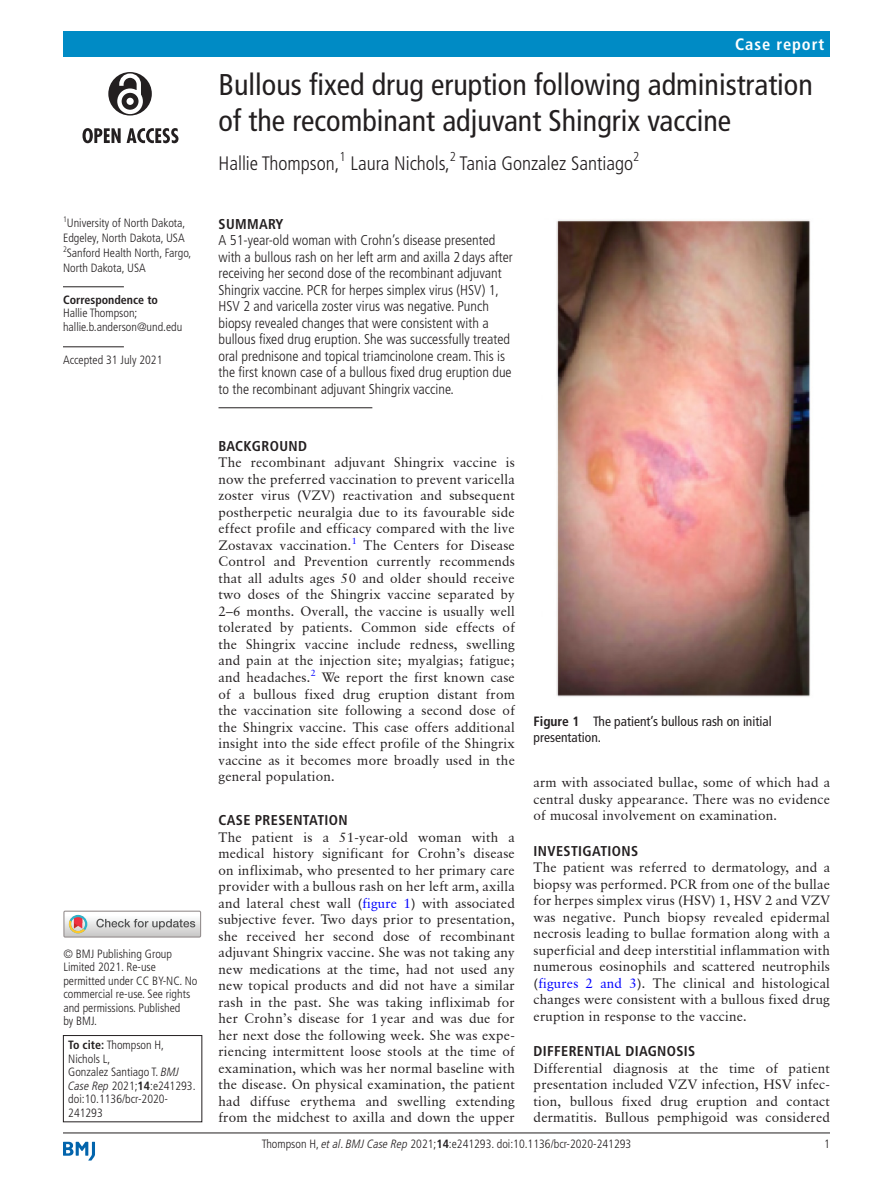
<style>
.page{position:relative;width:893px;height:1191px;background:#fff}
.page>*{position:absolute;margin:0;border:0;box-sizing:border-box;transform-origin:0 0}
.t1{font:condensed 30px/36px "Frutiger LT Pro";color:#231f20}
.t2{font:300 condensed 19.5px "Frutiger LT Pro";color:#231f20}
.t3{font:700 condensed 16.5px "Frutiger LT Std";letter-spacing:.055em;color:#fff}
.t4{font:300 condensed 14.25px/16.5px "Frutiger LT Pro";color:#231f20}
.t5{font:700 condensed 14.25px "Frutiger LT Pro";letter-spacing:.025em;color:#231f20}
.t6{font:13.5px/16.5px "Classical Garamond BT";letter-spacing:.015em;color:#231f20;text-align:justify}
.t7{font:condensed 13.5px/16.5px "Frutiger LT Pro";color:#231f20}
.t8{font:300 condensed 12px/13.5px "Frutiger LT Pro";color:#231f20}
.t9{font:700 condensed 12px "Frutiger LT Pro";color:#231f20}
.s1{font-weight:700}
.s2{font-style:italic}
.s3{color:#00f}
</style>
<div class="page">
<hr style="left:63px;top:1132px;width:767px;height:1px;background:#231f20">
<svg style="left:63px;top:1141px;width:32px;height:19px"></svg>
<div style="left:63px;top:31px;width:767px;height:25px;background:#008bc5"></div>
<div style="left:63px;top:1035px;width:139px;height:87px;border:1px solid #231f20"></div>
<hr style="left:63px;top:286px;width:61px;height:1px;background:#231f20">
<hr style="left:63px;top:346px;width:61px;height:1px;background:#231f20">
<div style="left:63px;top:910px;width:138px;height:27px;border:1px solid #969090"></div>
<svg style="left:64px;top:911px;width:137px;height:26px"></svg>
<hr style="left:219px;top:407px;width:153px;height:1px;background:#231f20">
<img style="left:556px;top:220px;width:255px;height:477px">
<div style="left:108px;top:72px;width:44px;height:43px;background:#231f20;border-radius:50%"></div>
<svg style="left:83px;top:128px;width:38px;height:15px"></svg>
<svg style="left:127px;top:128px;width:51px;height:15px"></svg>
<svg style="left:115px;top:72px;width:30px;height:44px"></svg>
<div style="left:127px;top:98px;width:7px;height:7px;background:#fff;border-radius:50%"></div>
<p class="t8" style="left:63px;top:216px;width:130px;line-height:15px"><sup>1</sup>University of North Dakota,<br>Edgeley, North Dakota, USA<br><sup>2</sup>Sanford Health North, Fargo,<br>North Dakota, USA</p>
<p class="t9" style="left:63px;top:292px;width:97px">Correspondence to</p>
<p class="t8" style="left:63px;top:306px;width:121px">Hallie Thompson; hallie.b.anderson@und.edu</p>
<p class="t8" style="left:63px;top:353px;width:101px">Accepted 31 July 2021</p>
<p class="t8" style="left:63px;top:946px;width:136px">© BMJ Publishing Group<br>Limited 2021. Re-use permitted under CC BY-NC. No commercial re-use. See rights and permissions. Published<br>by BMJ.</p>
<p class="t8" style="left:68px;top:1038px;width:129px"><span class="s1">To cite:</span> Thompson H,<br>Nichols L,<br>Gonzalez Santiago T. <span class="s2">BMJ<br>Case Rep</span> 2021;<span class="s1">14</span>:e241293. doi:10.1136/bcr-2020-<br>241293</p>
<p class="t3" style="left:735px;top:34px;width:91px">Case report</p>
<h1 class="t1" style="left:219px;top:66px;width:596px">Bullous fixed drug eruption following administration of the recombinant adjuvant Shingrix vaccine</h1>
<h2 class="t2" style="left:219px;top:152px;width:422px">Hallie Thompson,<sup>1</sup> Laura Nichols,<sup>2</sup> Tania Gonzalez Santiago<sup>2</sup></h2>
<p class="t5" style="left:219px;top:215px;width:66px">SUMMARY</p>
<p class="t4" style="left:219px;top:232px;width:296px">A 51-year-old woman with Crohn’s disease presented with a bullous rash on her left arm and axilla 2 days after receiving her second dose of the recombinant adjuvant Shingrix vaccine. PCR for herpes simplex virus (HSV) 1, HSV 2 and varicella zoster virus was negative. Punch biopsy revealed changes that were consistent with a bullous fixed drug eruption. She was successfully treated oral prednisone and topical triamcinolone cream. This is the first known case of a bullous fixed drug eruption due to the recombinant adjuvant Shingrix vaccine.</p>
<p class="t5" style="left:219px;top:437px;width:90px">BACKGROUND</p>
<p class="t6" style="left:219px;top:454px;width:298px">The recombinant adjuvant Shingrix vaccine is now the preferred vaccination to prevent varicella zoster virus (VZV) reactivation and subsequent postherpetic neuralgia due to its favourable side effect profile and efficacy compared with the live Zostavax vaccination.<sup>1</sup> The Centers for Disease Control and Prevention currently recommends that all adults ages 50 and older should receive two doses of the Shingrix vaccine separated by 2–6 months. Overall, the vaccine is usually well tolerated by patients. Common side effects of the Shingrix vaccine include redness, swelling and pain at the injection site; myalgias; fatigue; and headaches.<sup>2</sup> We report the first known case of a bullous fixed drug eruption distant from the vaccination site following a second dose of the Shingrix vaccine. This case offers additional insight into the side effect profile of the Shingrix vaccine as it becomes more broadly used in the general population.</p>
<p class="t5" style="left:219px;top:811px;width:131px">CASE PRESENTATION</p>
<p class="t6" style="left:218px;top:828px;width:298px">The patient is a 51-year-old woman with a medical history significant for Crohn’s disease on infliximab, who presented to her primary care provider with a bullous rash on her left arm, axilla and lateral chest wall (<span class="s3">figure 1</span>) with associated subjective fever. Two days prior to presentation, she received her second dose of recombinant adjuvant Shingrix vaccine. She was not taking any new medications at the time, had not used any new topical products and did not have a similar rash in the past. She was taking infliximab for her Crohn’s disease for 1 year and was due for her next dose the following week. She was expe&shy;riencing intermittent loose stools at the time of examination, which was her normal baseline with the disease. On physical examination, the patient had diffuse erythema and swelling extending from the midchest to axilla and down the upper</p>
<p class="t7" style="left:534px;top:713px;width:240px"><span class="s1">Figure 1</span> The patient’s bullous rash on initial presentation.</p>
<p class="t6" style="left:534px;top:774px;width:298px">arm with associated bullae, some of which had a central dusky appearance. There was no evidence of mucosal involvement on examination.</p>
<p class="t5" style="left:534px;top:842px;width:106px">INVESTIGATIONS</p>
<p class="t6" style="left:534px;top:859px;width:298px">The patient was referred to dermatology, and a biopsy was performed. PCR from one of the bullae for herpes simplex virus (HSV) 1, HSV 2 and VZV was negative. Punch biopsy revealed epidermal necrosis leading to bullae formation along with a superficial and deep interstitial inflammation with numerous eosinophils and scattered neutrophils (<span class="s3">figures 2 and 3</span>). The clinical and histological changes were consistent with a bullous fixed drug eruption in response to the vaccine.</p>
<p class="t5" style="left:534px;top:1042px;width:163px">DIFFERENTIAL DIAGNOSIS</p>
<p class="t6" style="left:534px;top:1059px;width:298px">Differential diagnosis at the time of patient presentation included VZV infection, HSV infec&shy;tion, bullous fixed drug eruption and contact dermatitis. Bullous pemphigoid was considered</p>
<p class="t8" style="left:262px;top:1136px;width:371px">Thompson H, <span class="s2">et al</span>. <span class="s2">BMJ Case Rep</span> 2021;<span class="s1">14</span>:e241293. doi:10.1136/bcr-2020-241293</p>
<p class="t8" style="left:824px;top:1136px;width:7px">1</p>
</div>
